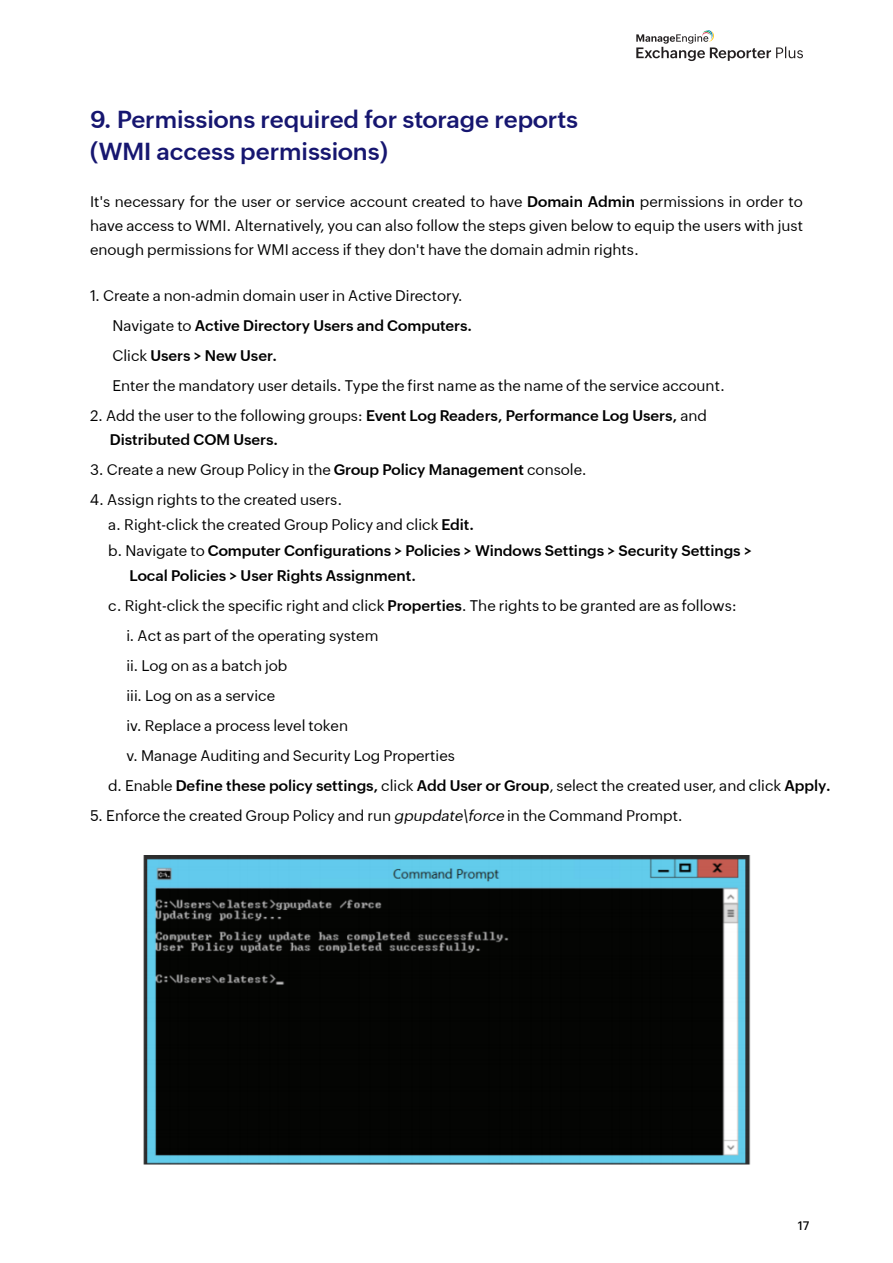
<style>
.page{position:relative;width:893px;height:1263px;background:#fff}
.page>*{position:absolute;margin:0;border:0;box-sizing:border-box;transform-origin:0 0}
.t1{font:600 24px/31.5px "Zoho Puvi";color:#161670}
.t2{font:15px/30px "Zoho Puvi";color:#000;text-align:justify}
.t3{font:600 15px/24px "Zoho Puvi";color:#000}
.t4{font:500 12px "Zoho Puvi";color:#000}
.s1{font-weight:600}
.s2{font-weight:400}
.s3{font-style:italic}
</style>
<div class="page">
<img style="left:143px;top:855px;width:608px;height:310px">
<svg style="left:636px;top:30px;width:167px;height:31px"></svg>
<h1 class="t1" style="left:90px;top:102px;width:490px">9. Permissions required for storage reports (WMI access permissions)</h1>
<p class="t2" style="left:90px;top:188px;width:714px;line-height:24px">It's necessary for the user or service account created to have <span class="s1">Domain Admin</span> permissions in order to have access to WMI. Alternatively, you can also follow the steps given below to equip the users with just enough permissions for WMI access if they don't have the domain admin rights.</p>
<p class="t2" style="left:112px;top:279px;width:614px;text-align:left;text-indent:-22px">1. Create a non-admin domain user in Active Directory.<br>Navigate to <span class="s1">Active Directory Users and Computers.<br></span>Click <span class="s1">Users &gt; New User.<br></span>Enter the mandatory user details. Type the first name as the name of the service account.</p>
<p class="t3" style="left:110px;top:402px;width:599px;text-indent:-20px"><span class="s2">2. Add the user to the following groups:</span> Event Log Readers, Performance Log Users, <span class="s2">and<br></span>Distributed COM Users.</p>
<p class="t2" style="left:90px;top:453px;width:498px">3. Create a new Group Policy in the <span class="s1">Group Policy Management</span> console.</p>
<p class="t2" style="left:90px;top:483px;width:254px">4. Assign rights to the created users.</p>
<p class="t2" style="left:108px;top:508px;width:367px">a. Right-click the created Group Policy and click <span class="s1">Edit.</span></p>
<p class="t3" style="left:108px;top:537px;width:645px"><span class="s2">b. Navigate to</span> Computer Configurations &gt; Policies &gt; Windows Settings &gt; Security Settings &gt;</p>
<p class="t3" style="left:130px;top:562px;width:288px">Local Policies &gt; User Rights Assignment.</p>
<p class="t2" style="left:108px;top:589px;width:630px">c. Right-click the specific right and click <span class="s1">Properties</span>. The rights to be granted are as follows:</p>
<p class="t2" style="left:126px;top:619px;width:253px">i. Act as part of the operating system</p>
<p class="t2" style="left:126px;top:649px;width:162px">ii. Log on as a batch job</p>
<p class="t2" style="left:126px;top:679px;width:150px">iii. Log on as a service</p>
<p class="t2" style="left:126px;top:709px;width:223px">iv. Replace a process level token</p>
<p class="t2" style="left:126px;top:739px;width:330px">v. Manage Auditing and Security Log Properties</p>
<p class="t3" style="left:108px;top:772px;width:724px"><span class="s2">d. Enable</span> Define these policy settings, <span class="s2">click</span> Add User or Group<span class="s2">, select the created user, and click</span> Apply.</p>
<p class="t2" style="left:90px;top:799px;width:594px">5. Enforce the created Group Policy and run <span class="s3">gpupdate\force</span> in the Command Prompt.</p>
<p class="t4" style="left:798px;top:1217px;width:13px">17</p>
</div>
